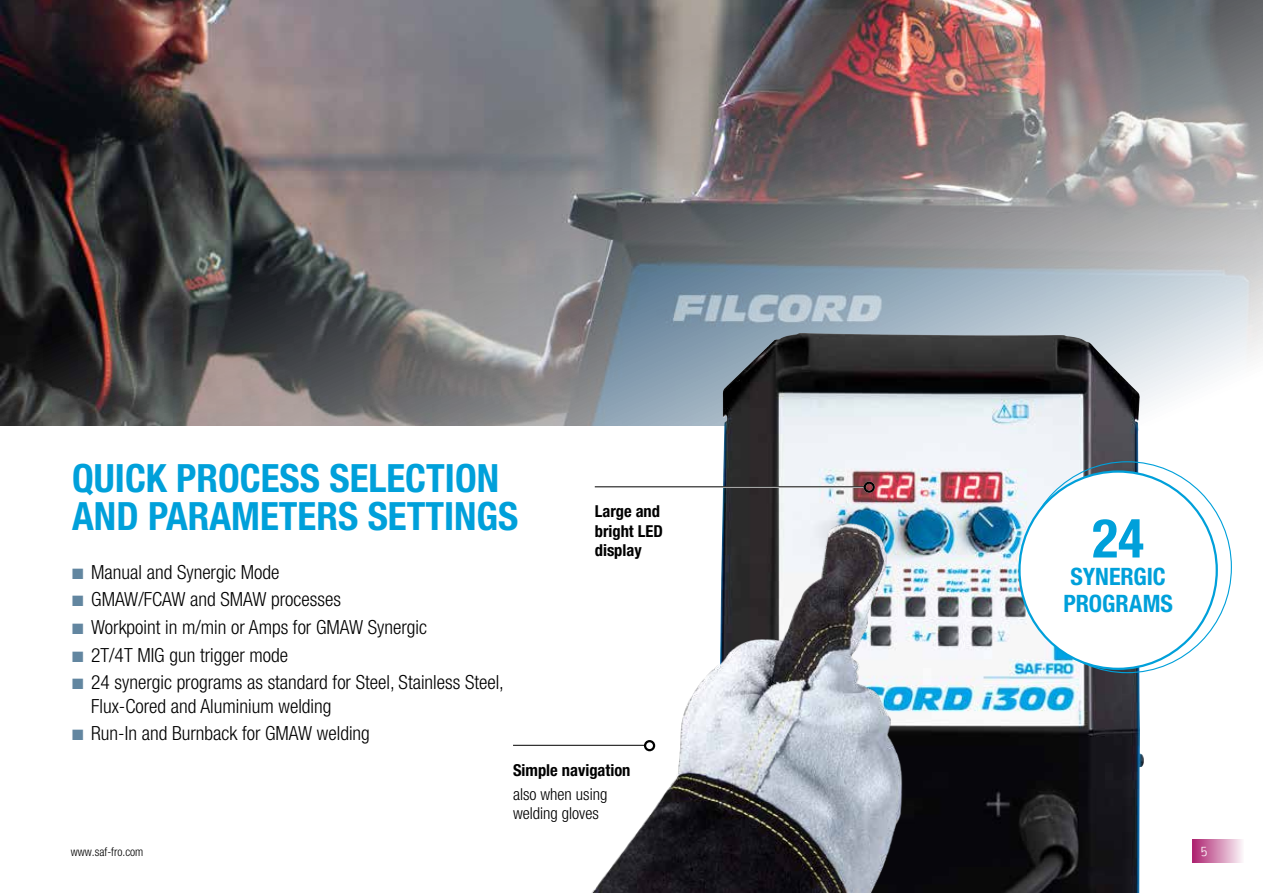
<style>
.page{position:relative;width:1263px;height:893px;background:#fff}
.page>*{position:absolute;margin:0;border:0;box-sizing:border-box;transform-origin:0 0}
.t1{font:700 condensed 54px "Helvetica Neue LT Std";color:#00a0da}
.t2{font:700 condensed 39px/37.5px "Helvetica Neue LT Std";color:#00a0da}
.t3{font:700 condensed 24px/27px "Helvetica Neue LT Std";color:#00a0da}
.t4{font:300 condensed 19.5px/27.6px "Helvetica Neue LT Std";color:#000}
.t5{font:700 condensed 16.5px/19.5px "Helvetica Neue LT Std";color:#000}
.t6{font:300 condensed 16.5px/19.5px "Helvetica Neue LT Std";color:#000}
.t7{font:300 15px "Ropa Sans PTT";color:#fff}
.t8{font:300 condensed 12px "Helvetica Neue LT Std";color:#000}
</style>
<div class="page">
<img style="left:0;top:0;width:1263px;height:426px">
<img style="left:718px;top:333px;width:426px;height:560px">
<img style="left:570px;top:510px;width:352px;height:383px">
<hr style="left:513px;top:745px;width:132px;height:1px;background:#000">
<div style="left:644px;top:740px;width:11px;height:11px;border:2px solid #000;border-radius:50%"></div>
<hr style="left:595px;top:486px;width:270px;height:2px;background:#fff">
<hr style="left:595px;top:486px;width:270px;height:1px;background:#000">
<div style="left:864px;top:482px;width:11px;height:11px;border:2px solid #000;border-radius:50%"></div>
<svg style="left:1017px;top:461px;width:215px;height:213px"></svg>
<div style="left:1193px;top:839px;width:51px;height:24px;background:linear-gradient(to right,#ae2471,#fcf9fb)"></div>
<h2 class="t2" style="left:72px;top:459px;width:448px">QUICK PROCESS SELECTION<br>AND PARAMETERS SETTINGS</h2>
<p class="t4" style="left:91px;top:558px;width:414px">Manual and Synergic Mode<br>GMAW/FCAW and SMAW processes<br>Workpoint in m/min or Amps for GMAW Synergic<br>2T/4T MIG gun trigger mode<br>24 synergic programs as standard for Steel, Stainless Steel,</p>
<p class="t4" style="left:91px;top:692px;width:280px">Flux-Cored and Aluminium welding<br>Run-In and Burnback for GMAW welding</p>
<p class="t5" style="left:595px;top:501px;width:70px">Large and bright LED display</p>
<p class="t5" style="left:513px;top:760px;width:119px">Simple navigation</p>
<p class="t6" style="left:513px;top:784px;width:96px">also when using welding gloves</p>
<h1 class="t1" style="left:1092px;top:506px;width:53px">24</h1>
<p class="t3" style="left:1063px;top:562px;width:111px">SYNERGIC<br>PROGRAMS</p>
<p class="t8" style="left:71px;top:845px;width:74px">www.saf-fro.com</p>
<p class="t7" style="left:1201px;top:843px;width:8px">5</p>
</div>
